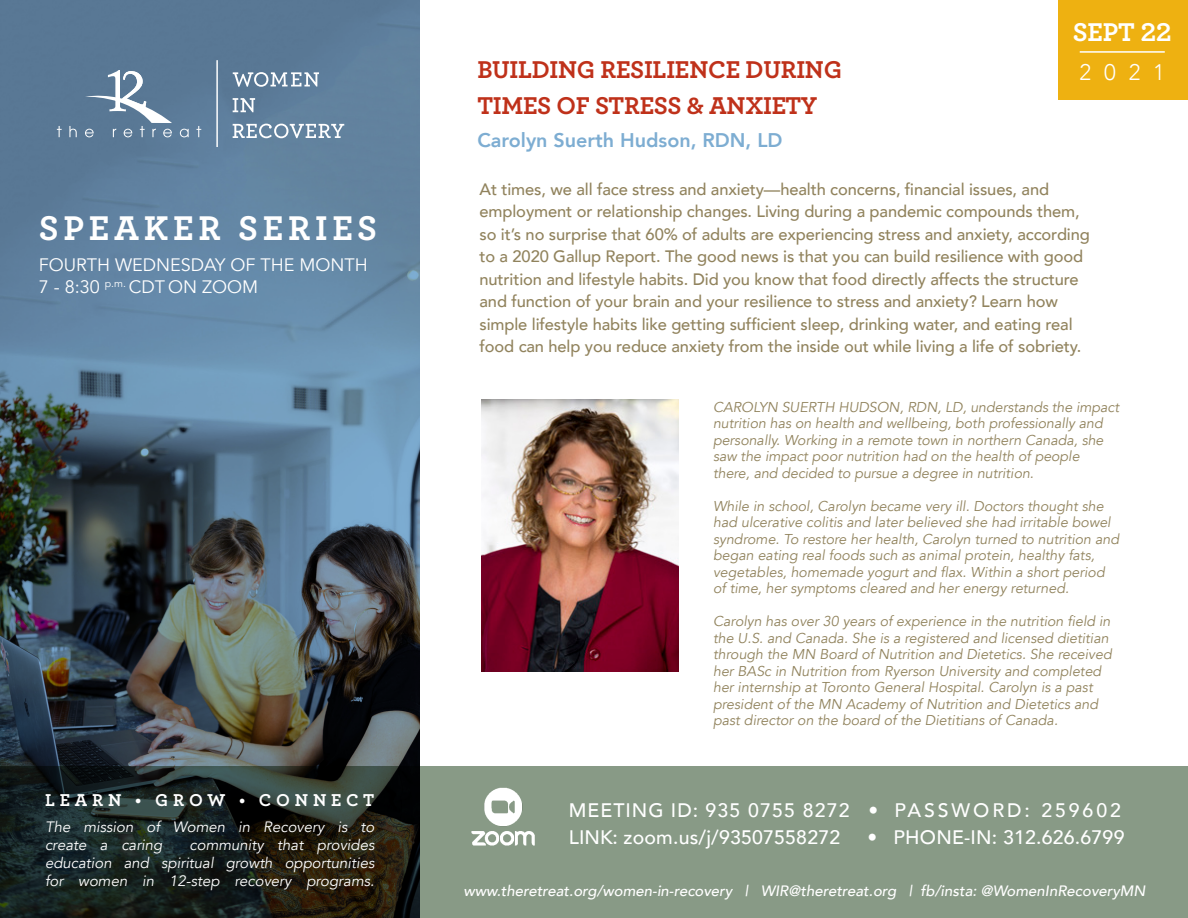
<style>
.page{position:relative;width:1188px;height:918px;background:#fff}
.page>*{position:absolute;margin:0;border:0;box-sizing:border-box;transform-origin:0 0}
.t1{font:700 36px "Archer";letter-spacing:.13em;color:#fff}
.t2{font:700 27px "Archer";letter-spacing:-.01em;color:#fff}
.t3{font:700 25.5px "Archer";letter-spacing:-.01em;color:#bf311a}
.t4{font:300 22.5px "Avenir";color:#fff}
.t5{font:800 19.8px "Avenir";color:#7dadd2}
.t6{font:500 19.5px "Avenir";letter-spacing:.01em;color:#fff}
.t7{font:500 19.5px "Avenir";letter-spacing:.06em;color:#fff}
.t8{font:18px "Avenir";color:#fff}
.t9{font:700 18px "Archer";letter-spacing:.27em;color:#fff}
.t10{font:500 16.5px/22.5px "Avenir";letter-spacing:-.005em;color:#91835d}
.t11{font:italic 15px/18px "Avenir";color:#fff}
.t12{font:italic 500 15px "Avenir";color:#fff}
.t13{font:italic 14.25px/16.5px "Avenir";color:#91835d}
</style>
<div class="page">
<div style="left:1058px;top:0;width:130px;height:99px;background:#eeb111"></div>
<div style="left:0;top:767px;width:1188px;height:151px;background:#889a86"></div>
<svg style="left:0;top:0;width:419px;height:918px;background:#4b6070"></svg>
<svg style="left:57px;top:126px;width:5px;height:11px"></svg>
<svg style="left:69px;top:126px;width:8px;height:11px"></svg>
<svg style="left:180px;top:129px;width:9px;height:8px"></svg>
<svg style="left:196px;top:126px;width:5px;height:11px"></svg>
<svg style="left:84px;top:70px;width:88px;height:67px;background:#758fa7"></svg>
<hr style="left:217px;top:60px;width:1px;height:87px;background:#fff">
<svg style="left:233px;top:98px;width:22px;height:14px"></svg>
<svg style="left:233px;top:124px;width:111px;height:14px"></svg>
<svg style="left:233px;top:72px;width:86px;height:15px"></svg>
<img style="left:471px;top:787px;width:64px;height:59px">
<hr style="left:1080px;top:51px;width:85px;height:2px;background:#fff">
<img style="left:482px;top:400px;width:197px;height:271px">
<p class="t1" style="left:39px;top:200px;width:340px">SPEAKER SERIES</p>
<p class="t8" style="left:39px;top:254px;width:331px">FOURTH WEDNESDAY OF THE MONTH</p>
<p class="t8" style="left:39px;top:276px;width:221px">7 - 8:30 <sup>p.m.</sup> CDT ON ZOOM</p>
<p class="t9" style="left:45px;top:786px;width:331px">LEARN • GROW • CONNECT</p>
<p class="t11" style="left:45px;top:818px;width:331px">The mission of Women in Recovery is to create a caring</p>
<p class="t11" style="left:45px;top:836px;width:331px;text-align:justify;text-indent:144px">community that provides education and spiritual growth opportunities for women in 12-step recovery programs.</p>
<p class="t3" style="left:477px;top:49px;width:366px">BUILDING RESILIENCE DURING</p>
<p class="t3" style="left:477px;top:85px;width:341px">TIMES OF STRESS &amp; ANXIETY</p>
<p class="t5" style="left:477px;top:124px;width:307px">Carolyn Suerth Hudson, RDN, LD</p>
<p class="t2" style="left:1073px;top:10px;width:100px">SEPT 22</p>
<p class="t4" style="left:1080px;top:59px;width:87px">2021</p>
<p class="t10" style="left:480px;top:177px;width:612px">At times, we all face stress and anxiety—health concerns, financial issues, and employment or relationship changes. Living during a pandemic compounds them, so it’s no surprise that 60% of adults are experiencing stress and anxiety, according to a 2020 Gallup Report. The good news is that you can build resilience with good nutrition and lifestyle habits. Did you know that food directly affects the structure and function of your brain and your resilience to stress and anxiety? Learn how simple lifestyle habits like getting sufficient sleep, drinking water, and eating real food can help you reduce anxiety from the inside out while living a life of sobriety.</p>
<p class="t13" style="left:713px;top:399px;width:408px">CAROLYN SUERTH HUDSON, RDN, LD, understands the impact nutrition has on health and wellbeing, both professionally and personally. Working in a remote town in northern Canada, she saw the impact poor nutrition had on the health of people there, and decided to pursue a degree in nutrition.</p>
<p class="t13" style="left:713px;top:498px;width:408px">While in school, Carolyn became very ill. Doctors thought she had ulcerative colitis and later believed she had irritable bowel syndrome. To restore her health, Carolyn turned to nutrition and began eating real foods such as animal protein, healthy fats, vegetables, homemade yogurt and flax. Within a short period of time, her symptoms cleared and her energy returned.</p>
<p class="t13" style="left:713px;top:613px;width:400px">Carolyn has over 30 years of experience in the nutrition field in the U.S. and Canada. She is a registered and licensed dietitian through the MN Board of Nutrition and Dietetics. She received her BASc in Nutrition from Ryerson University and completed her internship at Toronto General Hospital. Carolyn is a past president of the MN Academy of Nutrition and Dietetics and past director on the board of the Dietitians of Canada.</p>
<p class="t7" style="left:569px;top:794px;width:554px">MEETING ID: 935 0755 8272 • PASSWORD: 259602</p>
<p class="t6" style="left:569px;top:821px;width:273px">LINK: zoom.us/j/93507558272</p>
<p class="t6" style="left:868px;top:821px;width:258px">• PHONE-IN: 312.626.6799</p>
<p class="t12" style="left:463px;top:882px;width:684px">www.theretreat.org/women-in-recovery | WIR@theretreat.org | fb/insta: @WomenInRecoveryMN</p>
</div>
